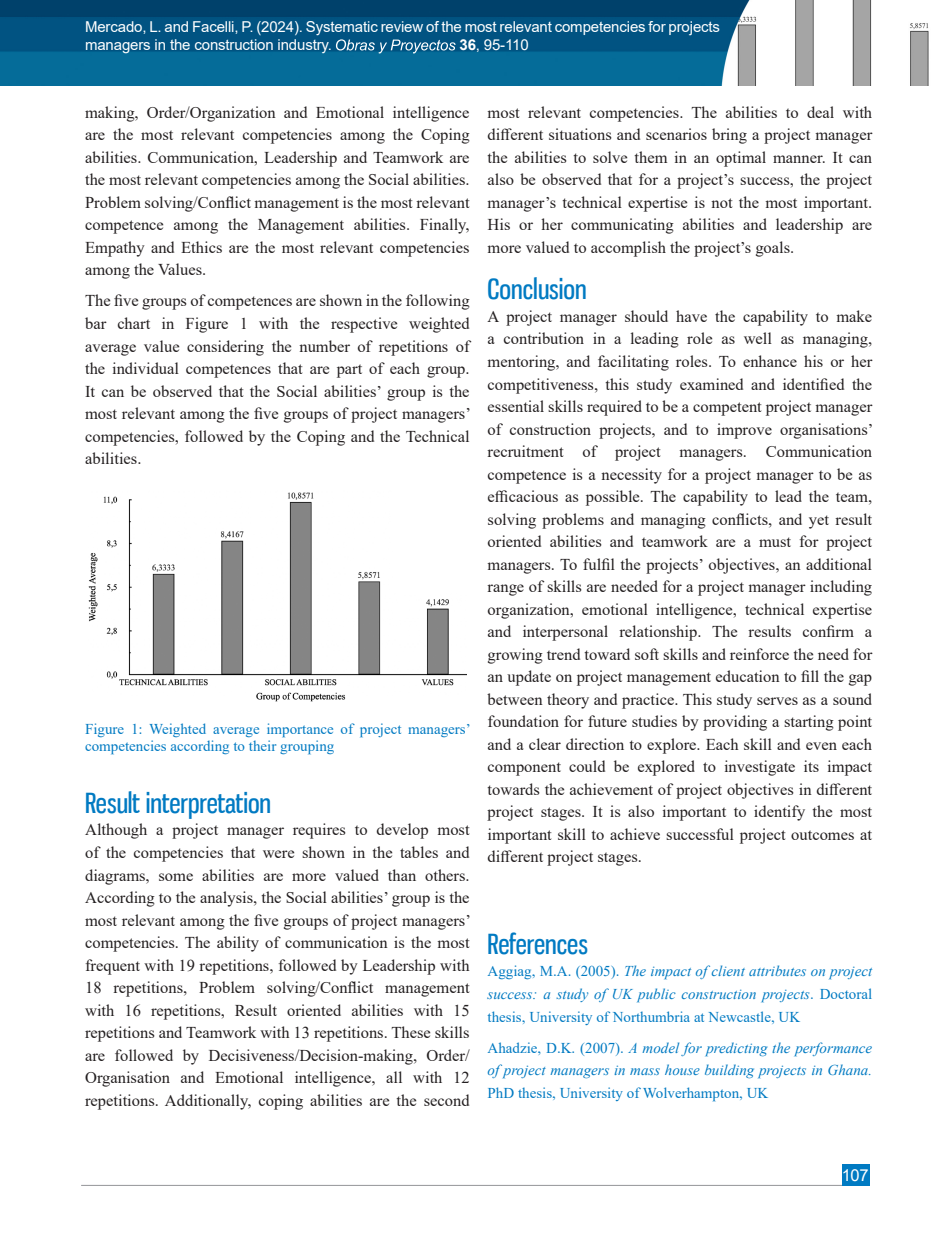
<style>
.page{position:relative;width:936px;height:1234px;background:#fff}
.page>*{position:absolute;margin:0;border:0;box-sizing:border-box;transform-origin:0 0}
.Heading_2{font:27px "Gnuolane Free";color:#007ac2}
.t1{font:16.5px/22.5px "Times New Roman";color:#231f20;text-align:justify}
.t2{font:16.5px "Arial";color:#fff}
.t3{font:italic 15px/22.5px "Times New Roman";color:#007ac2;text-align:justify}
.t4{font:15px/18px "Arial";letter-spacing:-.01em;color:#fff}
.t5{font:15px/16.5px "Times New Roman";color:#007ac2}
.s1{font-weight:700}
.s2{font-style:normal}
</style>
<div class="page">
<img style="left:0;top:0;width:929px;height:85px">
<hr style="left:81px;top:1184px;width:788px;height:1px;background:#939598">
<div style="left:841px;top:1164px;width:28px;height:21px;background:#007ac2"></div>
<svg style="left:336px;top:39px;width:119px;height:14px;background:#397b9f"></svg>
<img style="left:88px;top:492px;width:379px;height:210px">
<p class="t4" style="left:85px;top:18px;width:636px">Mercado, L. and Facelli, P. (2024). Systematic review of the most relevant competencies for projects managers in the construction industry.</p>
<p class="t4" style="left:459px;top:36px;width:71px"><span class="s1">36</span>, 95-110</p>
<p class="t1" style="left:85px;top:100px;width:386px">making, Order/Organization and Emotional intelligence are the most relevant competencies among the Coping abilities. Communication, Leadership and Teamwork are the most relevant competencies among the Social abilities.<br>Problem solving/Conflict management is the most relevant competence among the Management abilities. Finally, Empathy and Ethics are the most relevant competencies among the Values.</p>
<p class="t1" style="left:85px;top:289px;width:387px">The five groups of competences are shown in the following bar chart in Figure 1 with the respective weighted average value considering the number of repetitions of the individual competences that are part of each group.<br>It can be observed that the Social abilities’ group is the most relevant among the five groups of project managers’ competencies, followed by the Coping and the Technical abilities.</p>
<p class="t5" style="left:85px;top:720px;width:387px">Figure 1: Weighted average importance of project managers’ competencies according to their grouping</p>
<p class="Heading_2" style="left:85px;top:786px;width:188px">Result interpretation</p>
<p class="t1" style="left:85px;top:818px;width:387px">Although a project manager requires to develop most of the competencies that were shown in the tables and diagrams, some abilities are more valued than others.<br>According to the analysis, the Social abilities’ group is the most relevant among the five groups of project managers’ competencies. The ability of communication is the most frequent with 19 repetitions, followed by Leadership with 18 repetitions, Problem solving/Conflict management with 16 repetitions, Result oriented abilities with 15 repetitions and Teamwork with 13 repetitions. These skills are followed by Decisiveness/Decision-making, Order/ Organisation and Emotional intelligence, all with 12 repetitions. Additionally, coping abilities are the second</p>
<p class="t1" style="left:487px;top:100px;width:386px">most relevant competencies. The abilities to deal with different situations and scenarios bring a project manager the abilities to solve them in an optimal manner. It can also be observed that for a project’s success, the project manager’s technical expertise is not the most important.<br>His or her communicating abilities and leadership are more valued to accomplish the project’s goals.</p>
<p class="Heading_2" style="left:487px;top:273px;width:101px">Conclusion</p>
<p class="t1" style="left:487px;top:304px;width:387px">A project manager should have the capability to make a contribution in a leading role as well as managing, mentoring, and facilitating roles. To enhance his or her competitiveness, this study examined and identified the essential skills required to be a competent project manager of construction projects, and to improve organisations’ recruitment of project managers. Communication competence is a necessity for a project manager to be as efficacious as possible. The capability to lead the team, solving problems and managing conflicts, and yet result oriented abilities and teamwork are a must for project managers. To fulfil the projects’ objectives, an additional range of skills are needed for a project manager including organization, emotional intelligence, technical expertise and interpersonal relationship. The results confirm a growing trend toward soft skills and reinforce the need for an update on project management education to fill the gap between theory and practice. This study serves as a sound foundation for future studies by providing a starting point and a clear direction to explore. Each skill and even each component could be explored to investigate its impact towards the achievement of project objectives in different project stages. It is also important to identify the most important skill to achieve successful project outcomes at different project stages.</p>
<p class="Heading_2" style="left:487px;top:927px;width:102px">References</p>
<p class="t3" style="left:487px;top:959px;width:386px"><span class="s2">Aggiag, M.A. (2005).</span> The impact of client attributes on project success: a study of UK public construction projects<span class="s2">. Doctoral thesis, University of Northumbria at Newcastle, UK</span></p>
<p class="t3" style="left:487px;top:1035px;width:386px"><span class="s2">Ahadzie, D.K. (2007).</span> A model for predicting the performance of project managers in mass house building projects in Ghana.<br><span class="s2">PhD thesis, University of Wolverhampton, UK</span></p>
<p class="t2" style="left:841px;top:1163px;width:28px">107</p>
</div>
